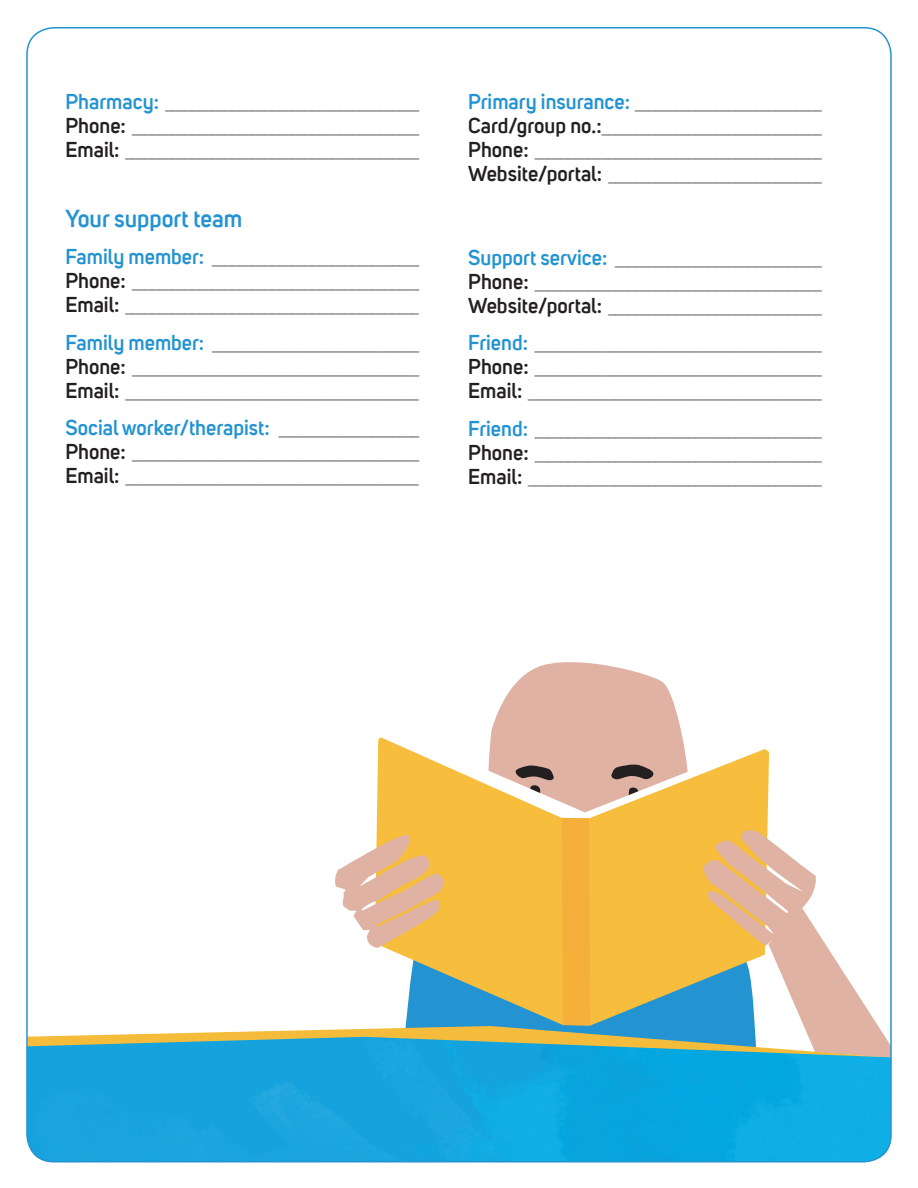
<style>
.page{position:relative;width:918px;height:1188px;background:#fff}
.page>*{position:absolute;margin:0;border:0;box-sizing:border-box;transform-origin:0 0}
.t1{font:600 24px "Uni Sans";color:#2393d1}
.t2{font:600 21px "Uni Sans";color:#2393d1}
.t3{font:12px/24px "Arial";color:#57585a}
.s1{font-family:"Uni Sans";font-weight:600;font-size:21px;color:#2393d1}
.s2{font-family:"Uni Sans";font-weight:600;font-size:21px;color:#231f20}
.s3{font-family:"Arial";font-weight:400;font-size:12px;color:#57585a}
</style>
<div class="page">
<svg style="left:491px;top:662px;width:191px;height:71px;fill:#dfb2a3"></svg>
<svg style="left:377px;top:737px;width:392px;height:81px"></svg>
<svg style="left:29px;top:818px;width:856px;height:219px"></svg>
<img style="left:28px;top:1037px;width:863px;height:125px">
<p class="t3" style="left:65px;top:92px;width:355px"><span class="s1">Pharmacy:</span> ______________________________________</p>
<p class="t3" style="left:65px;top:116px;width:355px"><span class="s2">Phone:</span> ___________________________________________</p>
<p class="t3" style="left:65px;top:140px;width:355px"><span class="s2">Email:</span> ____________________________________________</p>
<p class="t1" style="left:65px;top:200px;width:179px">Your support team</p>
<p class="t3" style="left:65px;top:248px;width:355px"><span class="s1">Family member:</span> _______________________________</p>
<p class="t3" style="left:65px;top:272px;width:355px"><span class="s2">Phone:</span> ___________________________________________</p>
<p class="t3" style="left:65px;top:296px;width:355px"><span class="s2">Email:</span> ____________________________________________</p>
<p class="t3" style="left:65px;top:334px;width:355px"><span class="s1">Family member:</span> _______________________________</p>
<p class="t3" style="left:65px;top:358px;width:355px"><span class="s2">Phone:</span> ___________________________________________</p>
<p class="t3" style="left:65px;top:382px;width:355px"><span class="s2">Email:</span> ____________________________________________</p>
<p class="t2" style="left:65px;top:412px;width:355px">Social worker/therapist: <span class="s3">_____________________</span></p>
<p class="t3" style="left:65px;top:443px;width:355px"><span class="s2">Phone:</span> ___________________________________________</p>
<p class="t3" style="left:65px;top:467px;width:355px"><span class="s2">Email:</span> ____________________________________________</p>
<p class="t3" style="left:468px;top:92px;width:355px"><span class="s1">Primary insurance:</span> ____________________________</p>
<p class="t3" style="left:468px;top:116px;width:355px"><span class="s2">Card/group no.:</span>_________________________________</p>
<p class="t3" style="left:468px;top:140px;width:355px"><span class="s2">Phone:</span> ___________________________________________</p>
<p class="t3" style="left:468px;top:164px;width:355px"><span class="s2">Website/portal:</span> ________________________________</p>
<p class="t3" style="left:468px;top:249px;width:355px"><span class="s1">Support service:</span> _______________________________</p>
<p class="t3" style="left:468px;top:273px;width:355px"><span class="s2">Phone:</span> ___________________________________________</p>
<p class="t3" style="left:468px;top:297px;width:355px"><span class="s2">Website/portal:</span> ________________________________</p>
<p class="t3" style="left:468px;top:334px;width:355px"><span class="s1">Friend:</span> ___________________________________________<br><span class="s2">Phone:</span> ___________________________________________</p>
<p class="t3" style="left:468px;top:382px;width:355px"><span class="s2">Email:</span> ____________________________________________</p>
<p class="t3" style="left:468px;top:420px;width:355px"><span class="s1">Friend:</span> ___________________________________________<br><span class="s2">Phone:</span> ___________________________________________</p>
<p class="t3" style="left:468px;top:468px;width:355px"><span class="s2">Email:</span> ____________________________________________</p>
</div>
